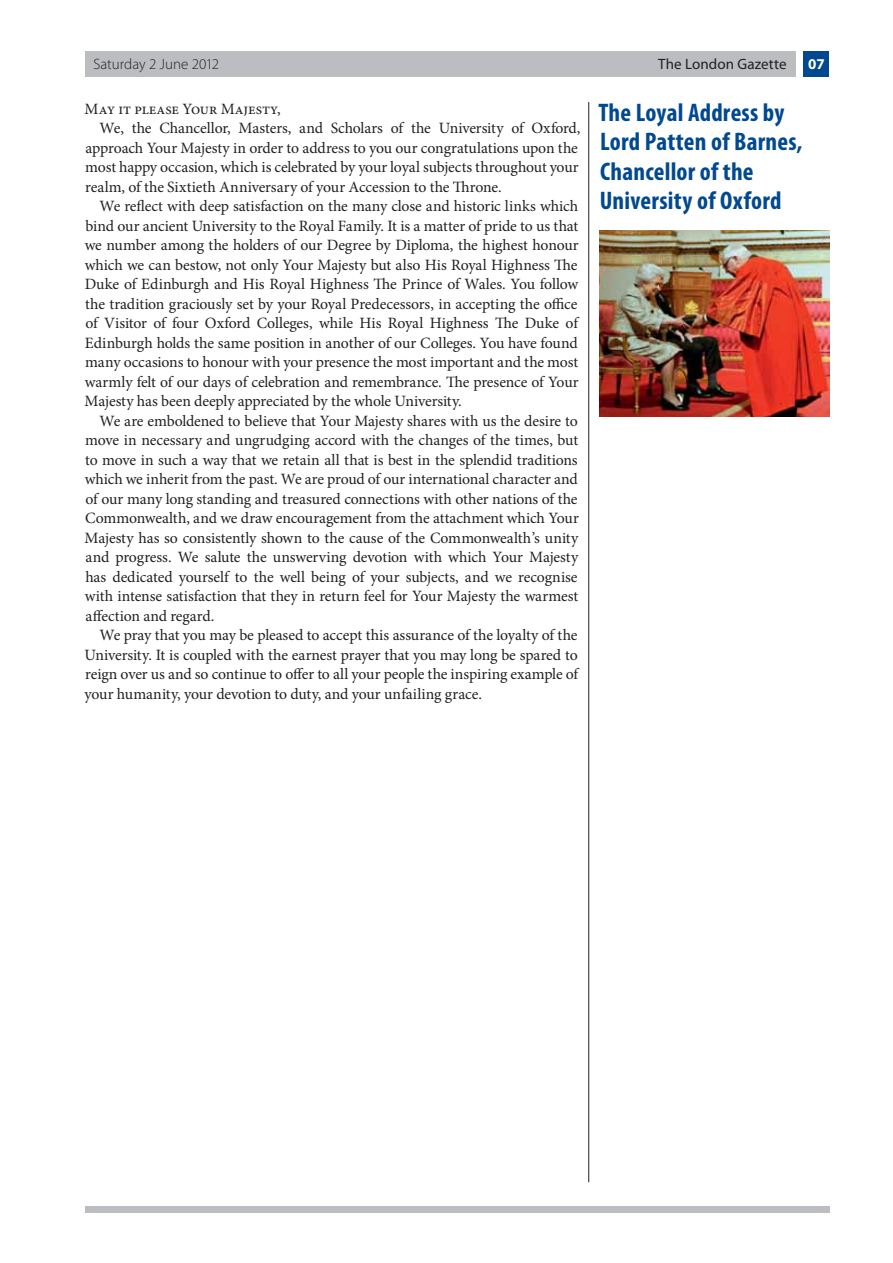
<style>
.page{position:relative;width:893px;height:1263px;background:#fff}
.page>*{position:absolute;margin:0;border:0;box-sizing:border-box;transform-origin:0 0}
.t1{font:700 condensed 25.5px/29.2px "Myriad Pro";letter-spacing:.01em;color:#004990}
.t2{font:15.75px "Minion Pro";letter-spacing:-.01em;color:#231f20}
.t3{font:300 15px "Myriad Pro";color:#231f20}
.t4{font:15px "Myriad Pro";letter-spacing:.005em;color:#231f20}
.t5{font:700 15px "Myriad Pro";color:#fff}
</style>
<div class="page">
<hr style="left:588px;top:102px;width:1px;height:1080px;background:#231f20">
<div style="left:85px;top:51px;width:710px;height:26px;background:#bbbdc0"></div>
<div style="left:85px;top:1206px;width:744px;height:7px;background:#bbbdc0"></div>
<div style="left:804px;top:51px;width:25px;height:26px;background:#004990"></div>
<img style="left:600px;top:231px;width:229px;height:186px">
<p class="t3" style="left:94px;top:55px;width:127px">Saturday 2 June 2012</p>
<p class="t4" style="left:658px;top:59px;width:130px">The London Gazette</p>
<p class="t5" style="left:808px;top:55px;width:18px">07</p>
<h1 class="t1" style="left:598px;top:101px;width:206px">The Loyal Address by<br>Lord Patten of Barnes,<br>Chancellor of the<br>University of Oxford</h1>
<p class="t2" style="left:85px;top:102px;width:198px">May it please Your Majesty,</p>
<p class="t2" style="left:100px;top:122px;width:483px">We, the Chancellor, Masters, and Scholars of the University of Oxford,</p>
<p class="t2" style="left:86px;top:141px;width:494px">approach Your Majesty in order to address to you our congratulations upon the</p>
<p class="t2" style="left:85px;top:161px;width:495px">most happy occasion, which is celebrated by your loyal subjects throughout your</p>
<p class="t2" style="left:85px;top:180px;width:418px">realm, of the Sixtieth Anniversary of your Accession to the Throne.</p>
<p class="t2" style="left:100px;top:200px;width:480px">We reflect with deep satisfaction on the many close and historic links which</p>
<p class="t2" style="left:86px;top:219px;width:494px">bind our ancient University to the Royal Family. It is a matter of pride to us that</p>
<p class="t2" style="left:85px;top:239px;width:495px">we number among the holders of our Degree by Diploma, the highest honour</p>
<p class="t2" style="left:85px;top:258px;width:494px">which we can bestow, not only Your Majesty but also His Royal Highness The</p>
<p class="t2" style="left:85px;top:278px;width:495px">Duke of Edinburgh and His Royal Highness The Prince of Wales. You follow</p>
<p class="t2" style="left:85px;top:297px;width:494px">the tradition graciously set by your Royal Predecessors, in accepting the office</p>
<p class="t2" style="left:86px;top:317px;width:495px">of Visitor of four Oxford Colleges, while His Royal Highness The Duke of</p>
<p class="t2" style="left:85px;top:336px;width:495px">Edinburgh holds the same position in another of our Colleges. You have found</p>
<p class="t2" style="left:85px;top:356px;width:495px">many occasions to honour with your presence the most important and the most</p>
<p class="t2" style="left:85px;top:375px;width:495px">warmly felt of our days of celebration and remembrance. The presence of Your</p>
<p class="t2" style="left:85px;top:395px;width:379px">Majesty has been deeply appreciated by the whole University.</p>
<p class="t2" style="left:100px;top:414px;width:480px">We are emboldened to believe that Your Majesty shares with us the desire to</p>
<p class="t2" style="left:85px;top:434px;width:494px">move in necessary and ungrudging accord with the changes of the times, but</p>
<p class="t2" style="left:85px;top:453px;width:494px">to move in such a way that we retain all that is best in the splendid traditions</p>
<p class="t2" style="left:85px;top:473px;width:495px">which we inherit from the past. We are proud of our international character and</p>
<p class="t2" style="left:86px;top:492px;width:494px">of our many long standing and treasured connections with other nations of the</p>
<p class="t2" style="left:85px;top:512px;width:495px">Commonwealth, and we draw encouragement from the attachment which Your</p>
<p class="t2" style="left:85px;top:531px;width:495px">Majesty has so consistently shown to the cause of the Commonwealth’s unity</p>
<p class="t2" style="left:86px;top:551px;width:495px">and progress. We salute the unswerving devotion with which Your Majesty</p>
<p class="t2" style="left:85px;top:570px;width:494px">has dedicated yourself to the well being of your subjects, and we recognise</p>
<p class="t2" style="left:85px;top:590px;width:495px">with intense satisfaction that they in return feel for Your Majesty the warmest</p>
<p class="t2" style="left:86px;top:609px;width:130px">affection and regard.</p>
<p class="t2" style="left:100px;top:629px;width:479px">We pray that you may be pleased to accept this assurance of the loyalty of the</p>
<p class="t2" style="left:85px;top:648px;width:495px">University. It is coupled with the earnest prayer that you may long be spared to</p>
<p class="t2" style="left:85px;top:668px;width:496px">reign over us and so continue to offer to all your people the inspiring example of</p>
<p class="t2" style="left:85px;top:687px;width:399px">your humanity, your devotion to duty, and your unfailing grace.</p>
</div>
